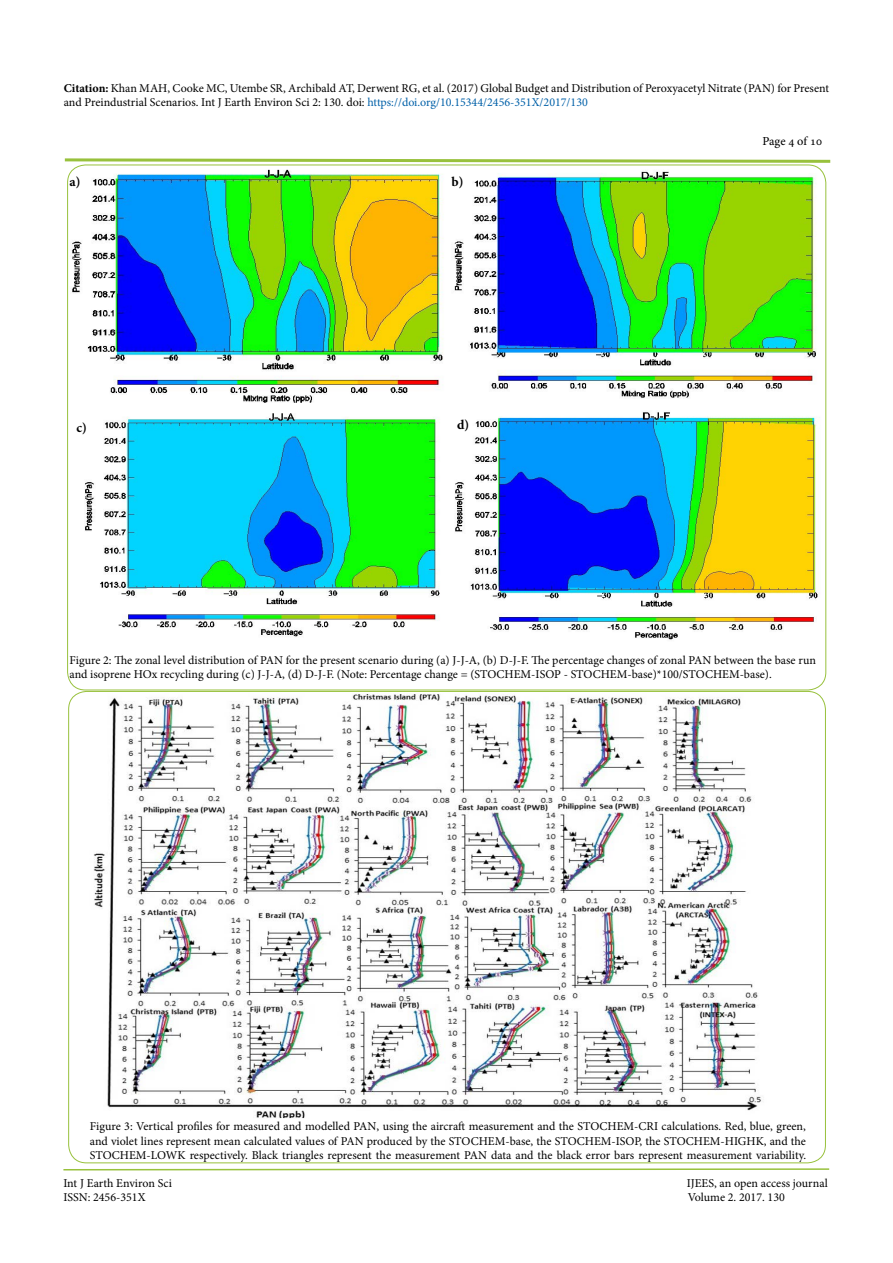
<style>
.page{position:relative;width:893px;height:1263px;background:#fff}
.page>*{position:absolute;margin:0;border:0;box-sizing:border-box;transform-origin:0 0}
.t1{font:700 13.5px "Minion Pro";color:#000}
.t2{font:12px/14.4px "Minion Pro";color:#000}
.t3{font:12px "Adobe Hebrew";letter-spacing:-.005em;color:#000}
.s1{font-weight:700}
.s2{color:#0060a8}
</style>
<div class="page">
<svg style="left:63px;top:1168px;width:767px;height:3px"></svg>
<svg style="left:64px;top:158px;width:767px;height:5px"></svg>
<img style="left:70px;top:166px;width:374px;height:471px">
<img style="left:454px;top:166px;width:372px;height:232px">
<img style="left:455px;top:412px;width:365px;height:228px">
<img style="left:94px;top:694px;width:667px;height:425px">
<p class="t2" style="left:64px;top:81px;width:767px"><span class="s1">Citation:</span> Khan MAH, Cooke MC, Utembe SR, Archibald AT, Derwent RG, et al. (2017) Global Budget and Distribution of Peroxyacetyl Nitrate (PAN) for Present and Preindustrial Scenarios. Int J Earth Environ Sci 2: 130. doi: <span class="s2">https://doi.org/10.15344/2456-351X/2017/130</span></p>
<p class="t3" style="left:762px;top:134px;width:61px">Page 4 of 10</p>
<p class="t1" style="left:70px;top:172px;width:13px">a)</p>
<p class="t1" style="left:452px;top:172px;width:13px">b)</p>
<p class="t1" style="left:77px;top:418px;width:12px">c)</p>
<p class="t1" style="left:457px;top:415px;width:14px">d)</p>
<p class="t2" style="left:70px;top:653px;width:748px">Figure 2: The zonal level distribution of PAN for the present scenario during (a) J-J-A, (b) D-J-F. The percentage changes of zonal PAN between the base run and isoprene HOx recycling during (c) J-J-A, (d) D-J-F. (Note: Percentage change = (STOCHEM-ISOP - STOCHEM-base)*100/STOCHEM-base).</p>
<p class="t2" style="left:90px;top:1119px;width:718px;text-align:justify">Figure 3: Vertical profiles for measured and modelled PAN, using the aircraft measurement and the STOCHEM-CRI calculations. Red, blue, green, and violet lines represent mean calculated values of PAN produced by the STOCHEM-base, the STOCHEM-ISOP, the STOCHEM-HIGHK, and the STOCHEM-LOWK respectively. Black triangles represent the measurement PAN data and the black error bars represent measurement variability.</p>
<p class="t2" style="left:63px;top:1176px;width:110px">Int J Earth Environ Sci</p>
<p class="t2" style="left:687px;top:1176px;width:142px">IJEES, an open access journal</p>
<p class="t2" style="left:63px;top:1190px;width:84px">ISSN: 2456-351X</p>
<p class="t2" style="left:688px;top:1190px;width:99px">Volume 2. 2017. 130</p>
</div>
